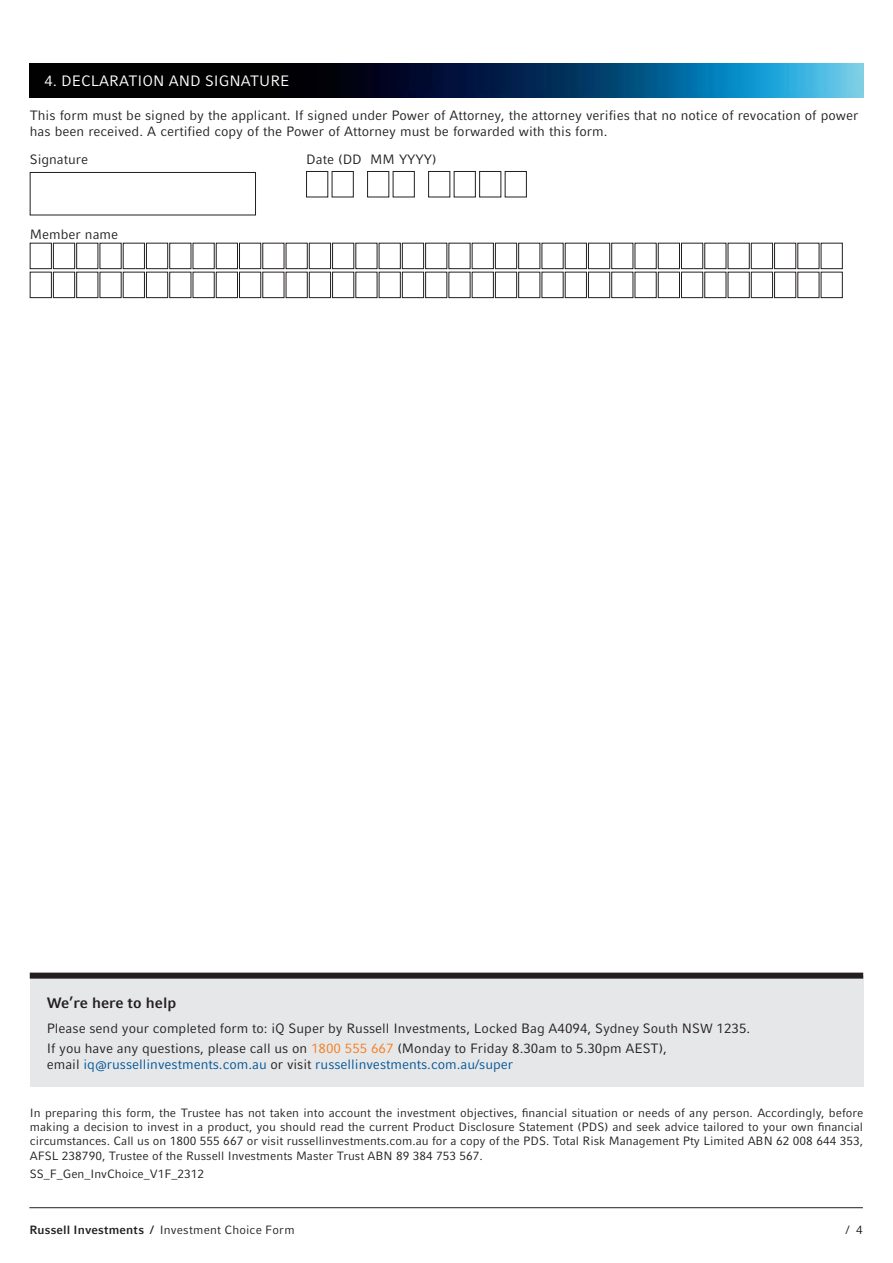
<style>
.page{position:relative;width:893px;height:1263px;background:#fff}
.page>*{position:absolute;margin:0;border:0;box-sizing:border-box;transform-origin:0 0}
.t1{font:15px "Compatil Fact LT Pro";color:#fff}
.t2{font:700 15px "Compatil Fact LT Pro";color:#231f20}
.t3{font:13.5px/16.2px "Compatil Fact LT Pro";color:#231f20}
.t4{font:13.5px "Compatil Fact LT Pro";color:#005595}
.t5{font:12px/14.4px "Compatil Fact LT Pro";color:#231f20;text-align:justify}
.s1{color:#f57f21}
.s2{color:#231f20}
.s3{font-weight:700}
</style>
<div class="page">
<hr style="left:29px;top:1207px;width:834px;height:1px;background:#231f20">
<img style="left:30px;top:64px;width:833px;height:34px">
<div style="left:30px;top:172px;width:226px;height:43px;background:#fff;border:1px solid #231f20"></div>
<div style="left:306px;top:171px;width:22px;height:26px;background:#fff;border:1px solid #231f20"></div>
<div style="left:332px;top:171px;width:22px;height:26px;background:#fff;border:1px solid #231f20"></div>
<div style="left:367px;top:171px;width:22px;height:26px;background:#fff;border:1px solid #231f20"></div>
<div style="left:393px;top:171px;width:22px;height:26px;background:#fff;border:1px solid #231f20"></div>
<div style="left:428px;top:171px;width:22px;height:26px;background:#fff;border:1px solid #231f20"></div>
<div style="left:479px;top:171px;width:22px;height:26px;background:#fff;border:1px solid #231f20"></div>
<div style="left:454px;top:171px;width:22px;height:26px;background:#fff;border:1px solid #231f20"></div>
<div style="left:505px;top:171px;width:22px;height:26px;background:#fff;border:1px solid #231f20"></div>
<div style="left:309px;top:243px;width:22px;height:26px;border:1px solid #231f20"></div>
<div style="left:402px;top:243px;width:22px;height:26px;border:1px solid #231f20"></div>
<div style="left:495px;top:243px;width:22px;height:26px;border:1px solid #231f20"></div>
<div style="left:332px;top:243px;width:22px;height:26px;border:1px solid #231f20"></div>
<div style="left:472px;top:243px;width:22px;height:26px;border:1px solid #231f20"></div>
<div style="left:425px;top:243px;width:22px;height:26px;border:1px solid #231f20"></div>
<div style="left:286px;top:243px;width:22px;height:26px;border:1px solid #231f20"></div>
<div style="left:379px;top:243px;width:22px;height:26px;border:1px solid #231f20"></div>
<div style="left:169px;top:243px;width:22px;height:26px;border:1px solid #231f20"></div>
<div style="left:216px;top:243px;width:22px;height:26px;border:1px solid #231f20"></div>
<div style="left:193px;top:243px;width:22px;height:26px;border:1px solid #231f20"></div>
<div style="left:123px;top:243px;width:22px;height:26px;border:1px solid #231f20"></div>
<div style="left:30px;top:243px;width:22px;height:26px;border:1px solid #231f20"></div>
<div style="left:53px;top:243px;width:22px;height:26px;border:1px solid #231f20"></div>
<div style="left:239px;top:243px;width:22px;height:26px;border:1px solid #231f20"></div>
<div style="left:611px;top:243px;width:22px;height:26px;border:1px solid #231f20"></div>
<div style="left:658px;top:243px;width:22px;height:26px;border:1px solid #231f20"></div>
<div style="left:635px;top:243px;width:22px;height:26px;border:1px solid #231f20"></div>
<div style="left:588px;top:243px;width:22px;height:26px;border:1px solid #231f20"></div>
<div style="left:565px;top:243px;width:22px;height:26px;border:1px solid #231f20"></div>
<div style="left:681px;top:243px;width:22px;height:26px;border:1px solid #231f20"></div>
<div style="left:704px;top:243px;width:22px;height:26px;border:1px solid #231f20"></div>
<div style="left:728px;top:243px;width:22px;height:26px;border:1px solid #231f20"></div>
<div style="left:76px;top:243px;width:22px;height:26px;border:1px solid #231f20"></div>
<div style="left:146px;top:243px;width:22px;height:26px;border:1px solid #231f20"></div>
<div style="left:262px;top:243px;width:22px;height:26px;border:1px solid #231f20"></div>
<div style="left:518px;top:243px;width:22px;height:26px;border:1px solid #231f20"></div>
<div style="left:751px;top:243px;width:22px;height:26px;border:1px solid #231f20"></div>
<div style="left:774px;top:243px;width:22px;height:26px;border:1px solid #231f20"></div>
<div style="left:821px;top:243px;width:22px;height:26px;border:1px solid #231f20"></div>
<div style="left:309px;top:272px;width:22px;height:26px;border:1px solid #231f20"></div>
<div style="left:402px;top:272px;width:22px;height:26px;border:1px solid #231f20"></div>
<div style="left:495px;top:272px;width:22px;height:26px;border:1px solid #231f20"></div>
<div style="left:332px;top:272px;width:22px;height:26px;border:1px solid #231f20"></div>
<div style="left:472px;top:272px;width:22px;height:26px;border:1px solid #231f20"></div>
<div style="left:425px;top:272px;width:22px;height:26px;border:1px solid #231f20"></div>
<div style="left:286px;top:272px;width:22px;height:26px;border:1px solid #231f20"></div>
<div style="left:379px;top:272px;width:22px;height:26px;border:1px solid #231f20"></div>
<div style="left:169px;top:272px;width:22px;height:26px;border:1px solid #231f20"></div>
<div style="left:216px;top:272px;width:22px;height:26px;border:1px solid #231f20"></div>
<div style="left:193px;top:272px;width:22px;height:26px;border:1px solid #231f20"></div>
<div style="left:123px;top:272px;width:22px;height:26px;border:1px solid #231f20"></div>
<div style="left:30px;top:272px;width:22px;height:26px;border:1px solid #231f20"></div>
<div style="left:53px;top:272px;width:22px;height:26px;border:1px solid #231f20"></div>
<div style="left:239px;top:272px;width:22px;height:26px;border:1px solid #231f20"></div>
<div style="left:611px;top:272px;width:22px;height:26px;border:1px solid #231f20"></div>
<div style="left:658px;top:272px;width:22px;height:26px;border:1px solid #231f20"></div>
<div style="left:635px;top:272px;width:22px;height:26px;border:1px solid #231f20"></div>
<div style="left:588px;top:272px;width:22px;height:26px;border:1px solid #231f20"></div>
<div style="left:565px;top:272px;width:22px;height:26px;border:1px solid #231f20"></div>
<div style="left:681px;top:272px;width:22px;height:26px;border:1px solid #231f20"></div>
<div style="left:704px;top:272px;width:22px;height:26px;border:1px solid #231f20"></div>
<div style="left:728px;top:272px;width:22px;height:26px;border:1px solid #231f20"></div>
<div style="left:76px;top:272px;width:22px;height:26px;border:1px solid #231f20"></div>
<div style="left:146px;top:272px;width:22px;height:26px;border:1px solid #231f20"></div>
<div style="left:262px;top:272px;width:22px;height:26px;border:1px solid #231f20"></div>
<div style="left:518px;top:272px;width:22px;height:26px;border:1px solid #231f20"></div>
<div style="left:751px;top:272px;width:22px;height:26px;border:1px solid #231f20"></div>
<div style="left:774px;top:272px;width:22px;height:26px;border:1px solid #231f20"></div>
<div style="left:821px;top:272px;width:22px;height:26px;border:1px solid #231f20"></div>
<div style="left:30px;top:976px;width:833px;height:110px;background:#e6e7e9"></div>
<div style="left:30px;top:973px;width:833px;height:6px;background:#231f20"></div>
<p class="t1" style="left:45px;top:72px;width:246px">4. DECLARATION AND SIGNATURE</p>
<p class="t3" style="left:30px;top:107px;width:830px">This form must be signed by the applicant. If signed under Power of Attorney, the attorney verifies that no notice of revocation of power has been received. A certified copy of the Power of Attorney must be forwarded with this form.</p>
<p class="t3" style="left:30px;top:151px;width:60px">Signature</p>
<p class="t3" style="left:306px;top:151px;width:132px">Date (DD MM YYYY)</p>
<p class="t3" style="left:30px;top:226px;width:90px">Member name</p>
<p class="t2" style="left:47px;top:994px;width:131px">We’re here to help</p>
<p class="t3" style="left:47px;top:1018px;width:705px;line-height:20.4px">Please send your completed form to: iQ Super by Russell Investments, Locked Bag A4094, Sydney South NSW 1235.<br>If you have any questions, please call us on <span class="s1">1800 555 667</span> (Monday to Friday 8.30am to 5.30pm AEST),</p>
<p class="t4" style="left:47px;top:1057px;width:468px"><span class="s2">email</span> iq@russellinvestments.com.au <span class="s2">or visit</span> russellinvestments.com.au/super</p>
<p class="t5" style="left:30px;top:1105px;width:835px">In preparing this form, the Trustee has not taken into account the investment objectives, financial situation or needs of any person. Accordingly, before making a decision to invest in a product, you should read the current Product Disclosure Statement (PDS) and seek advice tailored to your own financial circumstances. Call us on 1800 555 667 or visit russellinvestments.com.au for a copy of the PDS. Total Risk Management Pty Limited ABN 62 008 644 353, AFSL 238790, Trustee of the Russell Investments Master Trust ABN 89 384 753 567.</p>
<p class="t5" style="left:30px;top:1167px;width:176px">SS_F_Gen_InvChoice_V1F_2312</p>
<p class="t5" style="left:29px;top:1222px;width:267px"><span class="s3">Russell Investments /</span> Investment Choice Form</p>
<p class="t5" style="left:846px;top:1222px;width:19px">/ 4</p>
</div>
